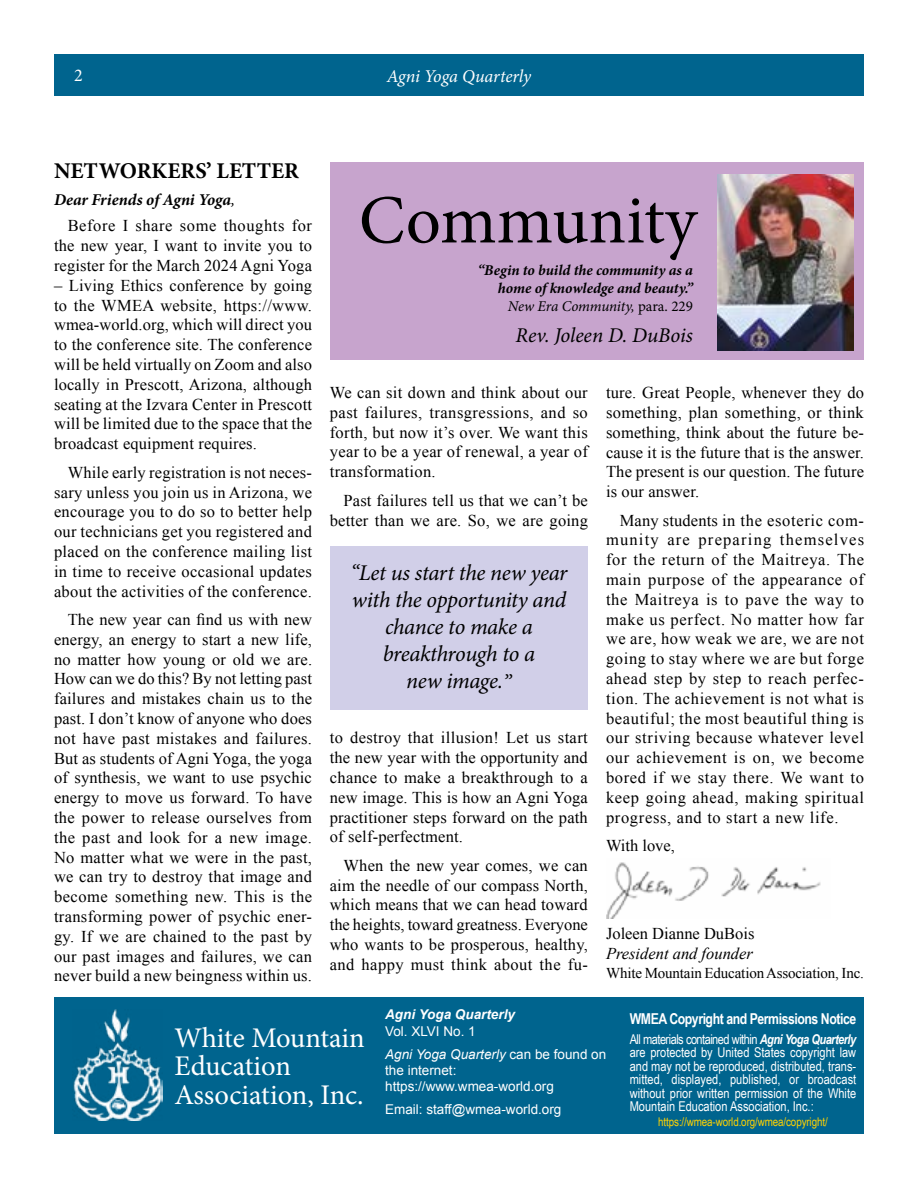
<style>
.page{position:relative;width:918px;height:1188px;background:#fff}
.page>*{position:absolute;margin:0;border:0;box-sizing:border-box;transform-origin:0 0}
.t1{font:69px "Minion Pro";color:#000}
.t2{font:28.5px/28.5px "Minion Pro";letter-spacing:-.005em;color:#fff}
.t3{font:italic 22.5px/27px "Minion Pro";letter-spacing:-.02em;color:#000;text-align:center}
.t4{font:700 22.5px "Minion Pro";color:#000}
.t5{font:italic 21px "Minion Pro";color:#000}
.t6{font:italic 18px "Minion Pro";letter-spacing:-.005em;color:#fff}
.t7{font:18px "Minion Pro";color:#fff}
.t8{font:16.5px/19.8px "Times New Roman";letter-spacing:.01em;color:#000;text-align:justify}
.t9{font:italic 700 16.5px "Minion Pro";color:#000}
.t10{font:italic 16.5px "Times New Roman";color:#000}
.t11{font:italic 700 15px/18px "Minion Pro";letter-spacing:-.005em;color:#000;text-align:right}
.t12{font:15px "Times New Roman";letter-spacing:-.01em;color:#000}
.t13{font:700 15px "Arial Narrow";letter-spacing:-.03em;color:#fff}
.t14{font:13.5px/13.5px "Arial Narrow";color:#fff;text-align:justify}
.t15{font:13.5px/23px "Arial";color:#fff}
.t16{font:italic 700 13.5px "Arial";color:#fff}
.t17{font:12px "Arial Narrow";letter-spacing:-.01em;color:#ffd200}
.s1{font-weight:400}
.s2{font-weight:400;font-style:normal}
.s3{font-style:italic}
.s4{font-weight:700;font-style:italic}
</style>
<div class="page">
<div style="left:54px;top:997px;width:810px;height:137px;background:#00648e"></div>
<img style="left:73px;top:1010px;width:90px;height:111px">
<div style="left:54px;top:54px;width:810px;height:41px;background:#00648e"></div>
<div style="left:330px;top:162px;width:534px;height:198px;background:#c7a4cd"></div>
<img style="left:717px;top:175px;width:136px;height:175px">
<div style="left:330px;top:546px;width:258px;height:164px;background:#d1cfe8"></div>
<img style="left:606px;top:862px;width:215px;height:56px">
<p class="t7" style="left:74px;top:63px;width:10px">2</p>
<p class="t6" style="left:387px;top:64px;width:146px">Agni Yoga Quarterly</p>
<h3 class="t4" style="left:54px;top:155px;width:247px">NETWORKERS’ LETTER</h3>
<p class="t9" style="left:54px;top:188px;width:182px">Dear Friends of Agni Yoga<span class="s1">,</span></p>
<p class="t8" style="left:54px;top:216px;width:260px;text-indent:14px">Before I share some thoughts for the new year, I want to invite you to register for the March 2024 Agni Yoga</p>
<p class="t8" style="left:54px;top:275px;width:260px">– Living Ethics conference by going to the WMEA website, https://www. wmea-world.org, which will direct you to the conference site. The conference will be held virtually on Zoom and also locally in Prescott, Arizona, although seating at the Izvara Center in Prescott will be limited due to the space that the broadcast equipment requires.</p>
<p class="t8" style="left:54px;top:462px;width:260px;text-indent:14px">While early registration is not neces&shy;sary unless you join us in Arizona, we encourage you to do so to better help our technicians get you registered and placed on the conference mailing list in time to receive occasional updates about the activities of the conference.</p>
<p class="t8" style="left:54px;top:609px;width:260px;text-indent:14px">The new year can find us with new energy, an energy to start a new life, no matter how young or old we are.<br>How can we do this? By not letting past failures and mistakes chain us to the past. I don’t know of anyone who does not have past mistakes and failures.<br>But as students of Agni Yoga, the yoga of synthesis, we want to use psychic energy to move us forward. To have the power to release ourselves from the past and look for a new image.<br>No matter what we were in the past, we can try to destroy that image and become something new. This is the transforming power of psychic ener&shy;gy. If we are chained to the past by our past images and failures, we can never build a new beingness within us.</p>
<h1 class="t1" style="left:359px;top:174px;width:339px">Community</h1>
<p class="t11" style="left:478px;top:261px;width:217px">“Begin to build the community as a home of knowledge and beauty.”<br><span class="s1">New Era Community,</span> <span class="s2">para. 229</span></p>
<p class="t5" style="left:516px;top:321px;width:179px">Rev. Joleen D. DuBois</p>
<p class="t8" style="left:330px;top:382px;width:260px">We can sit down and think about our past failures, transgressions, and so forth, but now it’s over. We want this year to be a year of renewal, a year of transformation.</p>
<p class="t8" style="left:330px;top:490px;width:260px;text-align:right">Past failures tell us that we can’t be better than we are. So, we are going</p>
<h3 class="t3" style="left:351px;top:560px;width:218px">“Let us start the new year with the opportunity and chance to make a breakthrough to a<br>new image.”</h3>
<p class="t8" style="left:330px;top:728px;width:260px">to destroy that illusion! Let us start the new year with the opportunity and chance to make a breakthrough to a new image. This is how an Agni Yoga practitioner steps forward on the path of self-perfectment.</p>
<p class="t8" style="left:330px;top:855px;width:260px;text-indent:14px">When the new year comes, we can aim the needle of our compass North, which means that we can head toward the heights, toward greatness. Everyone who wants to be prosperous, healthy, and happy must think about the fu-</p>
<p class="t8" style="left:606px;top:382px;width:260px">ture. Great People, whenever they do something, plan something, or think something, think about the future be&shy;cause it is the future that is the answer.<br>The present is our question. The future is our answer.</p>
<p class="t8" style="left:606px;top:510px;width:260px;text-indent:14px">Many students in the esoteric com&shy;munity are preparing themselves for the return of the Maitreya. The main purpose of the appearance of the Maitreya is to pave the way to make us perfect. No matter how far we are, how weak we are, we are not going to stay where we are but forge ahead step by step to reach perfec&shy;tion. The achievement is not what is beautiful; the most beautiful thing is our striving because whatever level our achievement is on, we become bored if we stay there. We want to keep going ahead, making spiritual progress, and to start a new life.</p>
<p class="t8" style="left:606px;top:835px;width:70px">With love,</p>
<p class="t8" style="left:606px;top:923px;width:150px">Joleen Dianne DuBois</p>
<p class="t10" style="left:606px;top:942px;width:148px">President and founder</p>
<p class="t12" style="left:606px;top:963px;width:260px">White Mountain Education Association, Inc.</p>
<h2 class="t2" style="left:174px;top:1023px;width:192px">White Mountain<br>Education<br>Association, Inc.</h2>
<p class="t16" style="left:385px;top:1006px;width:131px">Agni Yoga Quarterly</p>
<p class="t15" style="left:385px;top:1020px;width:223px">Vol. XLVI No. 1<br><span class="s3">Agni Yoga Quarterly</span> can be found on</p>
<p class="t15" style="left:385px;top:1062px;width:170px;line-height:16.2px">the internet: https://www.wmea-world.org</p>
<p class="t15" style="left:385px;top:1098px;width:178px">Email: staff@wmea-world.org</p>
<p class="t13" style="left:630px;top:1010px;width:228px">WMEA Copyright and Permissions Notice</p>
<p class="t14" style="left:630px;top:1032px;width:228px">All materials contained within <span class="s4">Agni Yoga Quarterly </span>are protected by United States copyright law and may not be reproduced, distributed, trans&shy;mitted, displayed, published, or broadcast without prior written permission of the White Mountain Education Association, Inc.:</p>
<p class="t17" style="left:658px;top:1113px;width:171px">https://wmea-world.org/wmea/copyright/</p>
</div>
